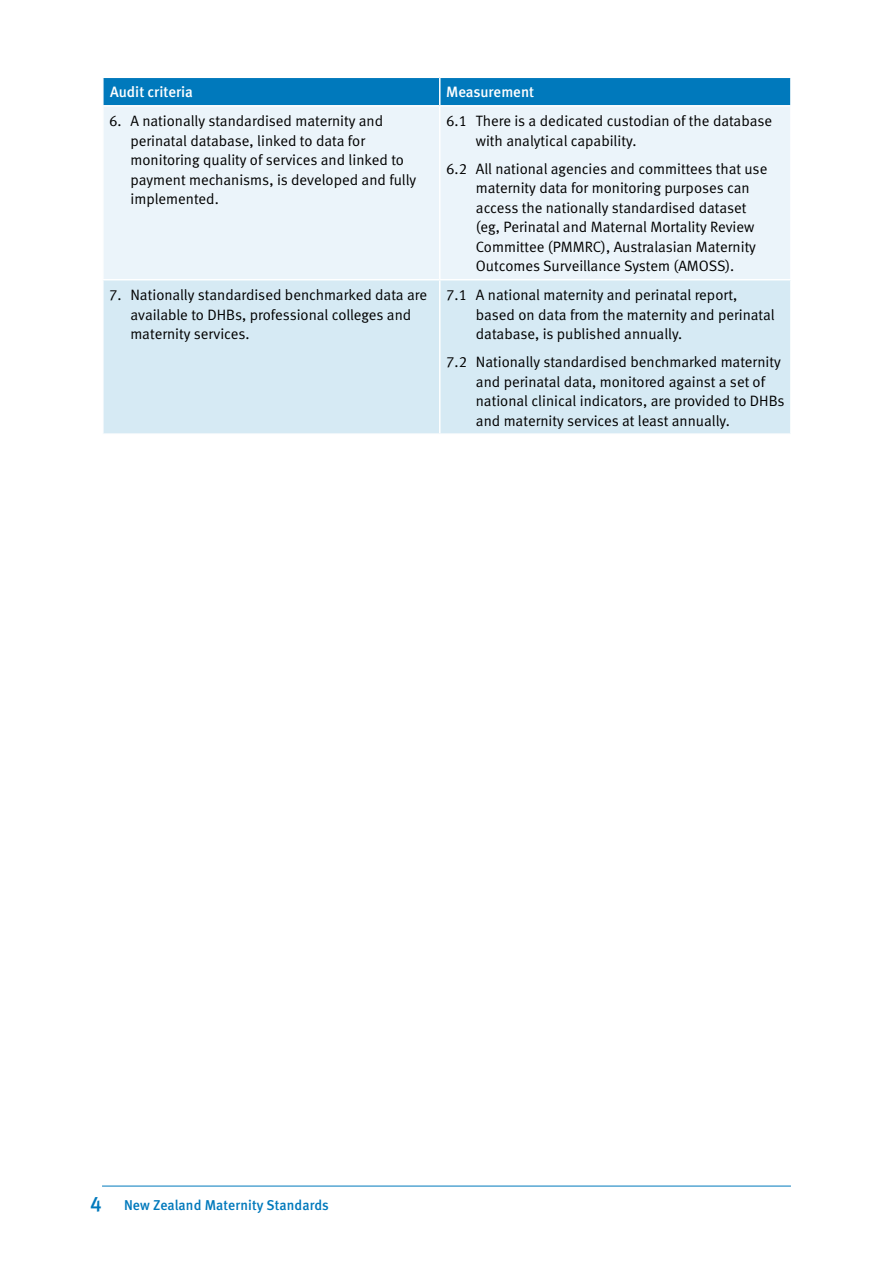
<style>
.page{position:relative;width:893px;height:1263px;background:#fff}
.page>*{position:absolute;margin:0;border:0;box-sizing:border-box;transform-origin:0 0}
.t1{font:15px/19.5px "Meta Normal LF";color:#000}
.t2{font:15px "Meta Medium LF";color:#fff}
.t3{font:14.25px "Meta Medium LF";letter-spacing:.01em;color:#0079bc}
.s1{font-size:21px}
</style>
<div class="page">
<hr style="left:102px;top:1186px;width:689px;height:1px;background:#0079bc">
<div style="left:104px;top:107px;width:686px;height:172px;background:#ebf4fa"></div>
<div style="left:104px;top:280px;width:686px;height:153px;background:#d6eaf4"></div>
<hr style="left:439px;top:107px;width:1px;height:172px;background:#fff">
<hr style="left:439px;top:280px;width:1px;height:153px;background:#fff">
<svg style="left:103px;top:77px;width:687px;height:28px;background:#0a7ebe"></svg>
<p class="t2" style="left:110px;top:83px;width:84px">Audit criteria</p>
<p class="t2" style="left:446px;top:83px;width:89px">Measurement</p>
<p class="t1" style="left:130px;top:111px;width:287px;text-indent:-21px">6. A nationally standardised maternity and perinatal database, linked to data for monitoring quality of services and linked to payment mechanisms, is developed and fully implemented.</p>
<p class="t1" style="left:476px;top:111px;width:298px;text-indent:-30px">6.1 There is a dedicated custodian of the database with analytical capability.</p>
<p class="t1" style="left:476px;top:159px;width:293px;text-indent:-30px">6.2 All national agencies and committees that use maternity data for monitoring purposes can access the nationally standardised dataset (eg, Perinatal and Maternal Mortality Review Committee (PMMRC), Australasian Maternity Outcomes Surveillance System (AMOSS).</p>
<p class="t1" style="left:130px;top:285px;width:298px;text-indent:-21px">7. Nationally standardised benchmarked data are available to DHBs, professional colleges and maternity services.</p>
<p class="t1" style="left:476px;top:285px;width:300px;text-indent:-30px">7.1 A national maternity and perinatal report, based on data from the maternity and perinatal database, is published annually.</p>
<p class="t1" style="left:476px;top:352px;width:310px;text-indent:-30px">7.2 Nationally standardised benchmarked maternity and perinatal data, monitored against a set of national clinical indicators, are provided to DHBs and maternity services at least annually.</p>
<p class="t3" style="left:90px;top:1196px;width:240px"><span class="s1">4</span> New Zealand Maternity Standards</p>
</div>
